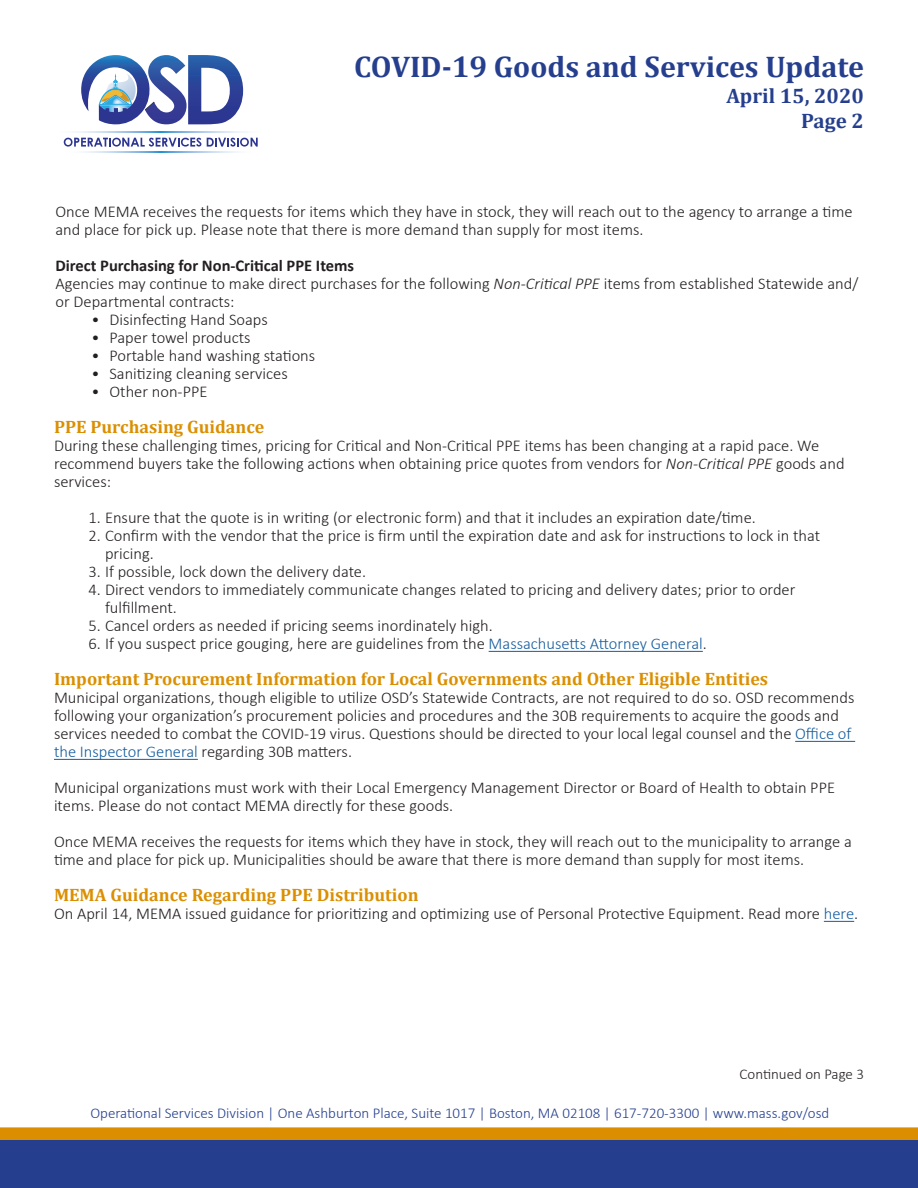
<style>
.page{position:relative;width:918px;height:1188px;background:#fff}
.page>*{position:absolute;margin:0;border:0;box-sizing:border-box;transform-origin:0 0}
.t1{font:700 30px "Cambria";color:#253f8e}
.t2{font:700 21px "Cambria";color:#253f8e}
.t3{font:700 18px "Cambria";color:#db8f00}
.t4{font:300 16.5px/18px "Calibri";color:#231f20}
.t5{font:700 16.5px "Calibri";color:#231f20}
.t6{font:300 15px "Calibri";color:#253f8e}
.t7{font:300 15px "Calibri";color:#231f20}
.s1{font-style:italic}
.s2{color:#175d9e}
</style>
<div class="page">
<hr style="left:489px;top:651px;width:214px;height:1px;background:#175d9e">
<hr style="left:795px;top:741px;width:60px;height:1px;background:#175d9e">
<hr style="left:54px;top:759px;width:144px;height:1px;background:#175d9e">
<hr style="left:824px;top:921px;width:30px;height:1px;background:#175d9e">
<svg style="left:81px;top:55px;width:162px;height:69px"></svg>
<img style="left:75px;top:131px;width:171px;height:2px">
<img style="left:83px;top:152px;width:156px;height:1px">
<svg style="left:64px;top:138px;width:137px;height:9px"></svg>
<svg style="left:207px;top:138px;width:51px;height:9px"></svg>
<div style="left:0;top:1127px;width:918px;height:15px;background:#db8f00"></div>
<div style="left:0;top:1140px;width:918px;height:48px;background:#253f8e"></div>
<p class="t1" style="left:354px;top:46px;width:511px">COVID-19 Goods and Services Update</p>
<p class="t2" style="left:726px;top:81px;width:139px">April 15, 2020</p>
<p class="t2" style="left:801px;top:106px;width:64px">Page 2</p>
<p class="t4" style="left:56px;top:203px;width:799px">Once MEMA receives the requests for items which they have in stock, they will reach out to the agency to arrange a time and place for pick up. Please note that there is more demand than supply for most items.</p>
<p class="t5" style="left:56px;top:254px;width:300px">Direct Purchasing for Non-Critical PPE Items</p>
<p class="t4" style="left:56px;top:275px;width:804px">Agencies may continue to make direct purchases for the following <span class="s1">Non-Critical PPE</span> items from established Statewide and/ or Departmental contracts:</p>
<p class="t4" style="left:92px;top:311px;width:178px">• Disinfecting Hand Soaps</p>
<p class="t4" style="left:92px;top:329px;width:161px">• Paper towel products</p>
<p class="t4" style="left:92px;top:347px;width:225px">• Portable hand washing stations</p>
<p class="t4" style="left:92px;top:365px;width:198px">• Sanitizing cleaning services</p>
<p class="t4" style="left:92px;top:383px;width:118px">• Other non-PPE</p>
<p class="t3" style="left:54px;top:414px;width:212px">PPE Purchasing Guidance</p>
<p class="t4" style="left:54px;top:437px;width:792px">During these challenging times, pricing for Critical and Non-Critical PPE items has been changing at a rapid pace. We recommend buyers take the following actions when obtaining price quotes from vendors for <span class="s1">Non-Critical PPE</span> goods and services:</p>
<p class="t4" style="left:88px;top:509px;width:669px">1. Ensure that the quote is in writing (or electronic form) and that it includes an expiration date/time.</p>
<p class="t4" style="left:105px;top:527px;width:717px;text-indent:-16px">2. Confirm with the vendor that the price is firm until the expiration date and ask for instructions to lock in that pricing.</p>
<p class="t4" style="left:88px;top:563px;width:279px">3. If possible, lock down the delivery date.</p>
<p class="t4" style="left:105px;top:581px;width:692px;text-indent:-16px">4. Direct vendors to immediately communicate changes related to pricing and delivery dates; prior to order fulfillment.</p>
<p class="t4" style="left:88px;top:617px;width:406px">5. Cancel orders as needed if pricing seems inordinately high.</p>
<p class="t4" style="left:88px;top:635px;width:620px">6. If you suspect price gouging, here are guidelines from the <span class="s2">Massachusetts Attorney General</span>.</p>
<p class="t3" style="left:54px;top:666px;width:716px">Important Procurement Information for Local Governments and Other Eligible Entities</p>
<p class="t4" style="left:54px;top:689px;width:802px">Municipal organizations, though eligible to utilize OSD’s Statewide Contracts, are not required to do so. OSD recommends following your organization’s procurement policies and procedures and the 30B requirements to acquire the goods and services needed to combat the COVID-19 virus. Questions should be directed to your local legal counsel and the <span class="s2">Office of the Inspector General</span> regarding 30B matters.</p>
<p class="t4" style="left:54px;top:779px;width:783px">Municipal organizations must work with their Local Emergency Management Director or Board of Health to obtain PPE items. Please do not contact MEMA directly for these goods.</p>
<p class="t4" style="left:54px;top:833px;width:799px">Once MEMA receives the requests for items which they have in stock, they will reach out to the municipality to arrange a time and place for pick up. Municipalities should be aware that there is more demand than supply for most items.</p>
<p class="t3" style="left:54px;top:882px;width:366px">MEMA Guidance Regarding PPE Distribution</p>
<p class="t4" style="left:54px;top:905px;width:806px">On April 14, MEMA issued guidance for prioritizing and optimizing use of Personal Protective Equipment. Read more <span class="s2">here</span>.</p>
<p class="t7" style="left:740px;top:1065px;width:126px">Continued on Page 3</p>
<p class="t6" style="left:90px;top:1103px;width:740px">Operational Services Division | One Ashburton Place, Suite 1017 | Boston, MA 02108 | 617-720-3300 | www.mass.gov/osd</p>
</div>
